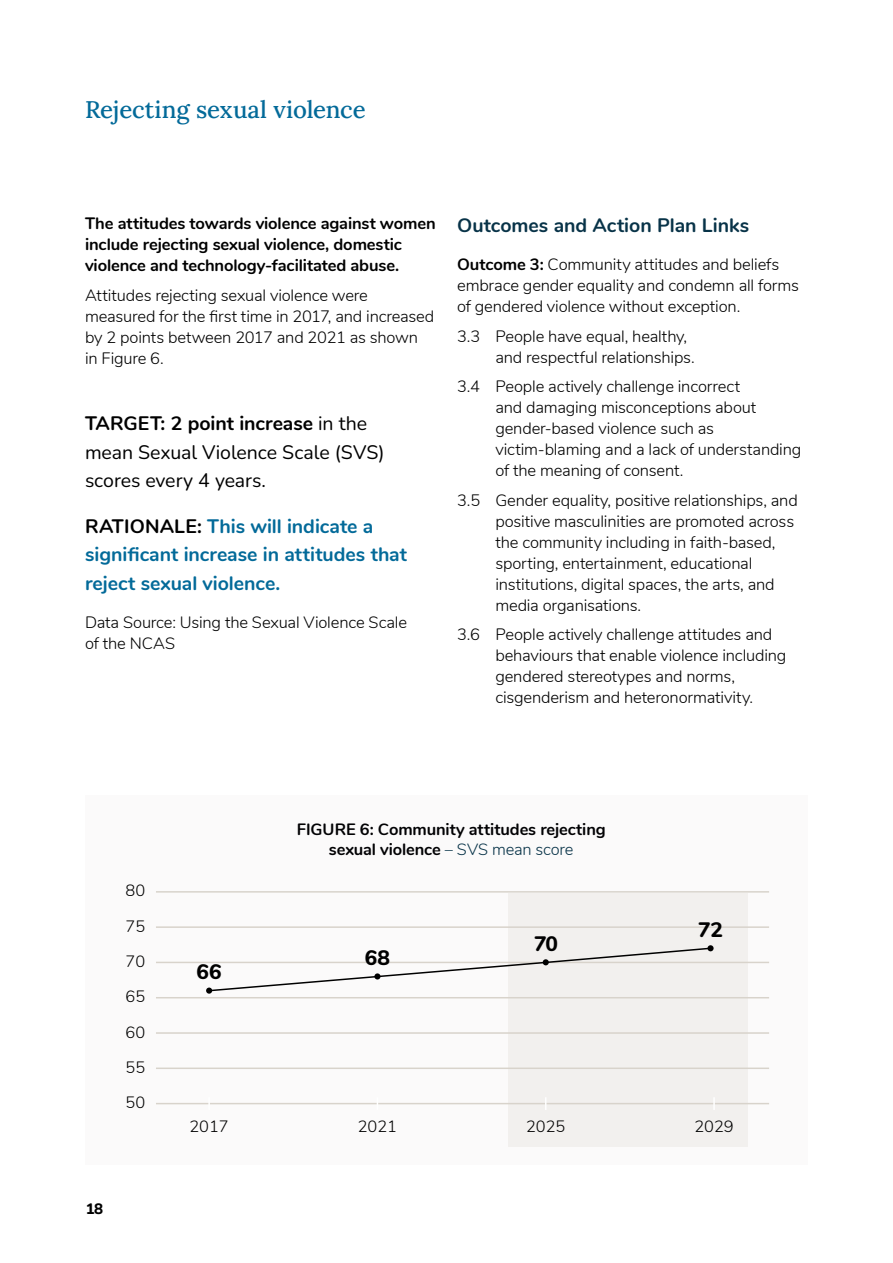
<style>
.page{position:relative;width:893px;height:1263px;background:#fff}
.page>*{position:absolute;margin:0;border:0;box-sizing:border-box;transform-origin:0 0}
.t1{font:500 24px "Lora";letter-spacing:-.005em;color:#036a99}
.t2{font:800 20.85px "Nunito";color:#000}
.t3{font:700 19.5px/28.5px "Nunito";color:#036a99}
.t4{font:19.5px/28.5px "Nunito";letter-spacing:-.005em;color:#000}
.t5{font:700 19.5px "Nunito";letter-spacing:-.005em;color:#083348}
.t6{font:300 16.5px/21px "Nunito";letter-spacing:-.01em;color:#000}
.t7{font:700 16.5px/21px "Nunito";letter-spacing:-.01em;color:#000}
.t8{font:700 16.35px/20.4px "Nunito";letter-spacing:-.005em;color:#020204;text-align:center}
.t9{font:300 16.35px "Nunito";color:#000}
.t10{font:800 15px "Nunito";color:#000}
.s1{font-weight:700}
.s2{color:#000}
.s3{font-weight:300;color:#083348}
</style>
<div class="page">
<div style="left:85px;top:795px;width:723px;height:370px;background:#fbfafa"></div>
<hr style="left:156px;top:1067px;width:613px;height:2px;background:#d8d3cb">
<div style="left:508px;top:893px;width:239px;height:253px;background:#f2f0ee"></div>
<hr style="left:156px;top:1032px;width:613px;height:2px;background:#d8d3cb">
<hr style="left:156px;top:997px;width:613px;height:1px;background:#d8d3cb">
<hr style="left:156px;top:962px;width:613px;height:1px;background:#d8d3cb">
<hr style="left:156px;top:926px;width:613px;height:2px;background:#d8d3cb">
<hr style="left:156px;top:891px;width:613px;height:1px;background:#d8d3cb">
<hr style="left:156px;top:1103px;width:613px;height:1px;background:#d8d3cb">
<svg style="left:713px;top:1098px;width:2px;height:12px"></svg>
<div style="left:206px;top:987px;width:6px;height:7px;background:#000;border-radius:50%"></div>
<svg style="left:545px;top:1097px;width:1px;height:13px"></svg>
<svg style="left:707px;top:945px;width:7px;height:6px"></svg>
<svg style="left:208px;top:947px;width:504px;height:45px"></svg>
<h3 class="t1" style="left:85px;top:91px;width:282px">Rejecting sexual violence</h3>
<p class="t7" style="left:85px;top:212px;width:352px">The attitudes towards violence against women include rejecting sexual violence, domestic violence and technology-facilitated abuse.</p>
<p class="t6" style="left:85px;top:284px;width:351px">Attitudes rejecting sexual violence were measured for the first time in 2017, and increased by 2 points between 2017 and 2021 as shown in Figure 6.</p>
<p class="t4" style="left:85px;top:409px;width:301px"><span class="s1">TARGET: 2 point increase</span> in the mean Sexual Violence Scale (SVS) scores every 4 years.</p>
<p class="t3" style="left:85px;top:511px;width:323px"><span class="s2">RATIONALE:</span> This will indicate a significant increase in attitudes that reject sexual violence.</p>
<p class="t6" style="left:85px;top:611px;width:324px">Data Source: Using the Sexual Violence Scale of the NCAS</p>
<h4 class="t5" style="left:457px;top:211px;width:294px">Outcomes and Action Plan Links</h4>
<p class="t6" style="left:457px;top:253px;width:343px"><span class="s1">Outcome 3:</span> Community attitudes and beliefs embrace gender equality and condemn all forms of gendered violence without exception.</p>
<p class="t6" style="left:495px;top:325px;width:201px;text-indent:-38px">3.3 People have equal, healthy, and respectful relationships.</p>
<p class="t6" style="left:495px;top:375px;width:307px;text-indent:-38px">3.4 People actively challenge incorrect<br>and damaging misconceptions about gender-based violence such as victim-blaming and a lack of understanding of the meaning of consent.</p>
<p class="t6" style="left:495px;top:489px;width:304px;text-indent:-38px">3.5 Gender equality, positive relationships, and positive masculinities are promoted across the community including in faith-based, sporting, entertainment, educational institutions, digital spaces, the arts, and media organisations.</p>
<p class="t6" style="left:495px;top:623px;width:292px;text-indent:-38px">3.6 People actively challenge attitudes and behaviours that enable violence including gendered stereotypes and norms, cisgenderism and heteronormativity.</p>
<p class="t9" style="left:126px;top:879px;width:21px">80</p>
<p class="t9" style="left:126px;top:914px;width:21px">75</p>
<p class="t9" style="left:126px;top:949px;width:21px">70</p>
<p class="t9" style="left:126px;top:984px;width:21px">65</p>
<p class="t9" style="left:126px;top:1020px;width:21px">60</p>
<p class="t9" style="left:126px;top:1055px;width:21px">55</p>
<p class="t9" style="left:126px;top:1090px;width:21px">50</p>
<p class="t10" style="left:85px;top:1199px;width:20px">18</p>
<p class="t2" style="left:197px;top:956px;width:27px">66</p>
<p class="t9" style="left:189px;top:1114px;width:41px">2017</p>
<p class="t8" style="left:297px;top:818px;width:310px">FIGURE 6: Community attitudes rejecting sexual violence <span class="s3">– SVS mean score</span></p>
<p class="t2" style="left:365px;top:942px;width:27px">68</p>
<p class="t2" style="left:534px;top:928px;width:25px">70</p>
<p class="t2" style="left:698px;top:914px;width:27px">72</p>
<p class="t9" style="left:358px;top:1114px;width:41px">2021</p>
<p class="t9" style="left:526px;top:1114px;width:41px">2025</p>
<p class="t9" style="left:694px;top:1114px;width:41px">2029</p>
</div>
